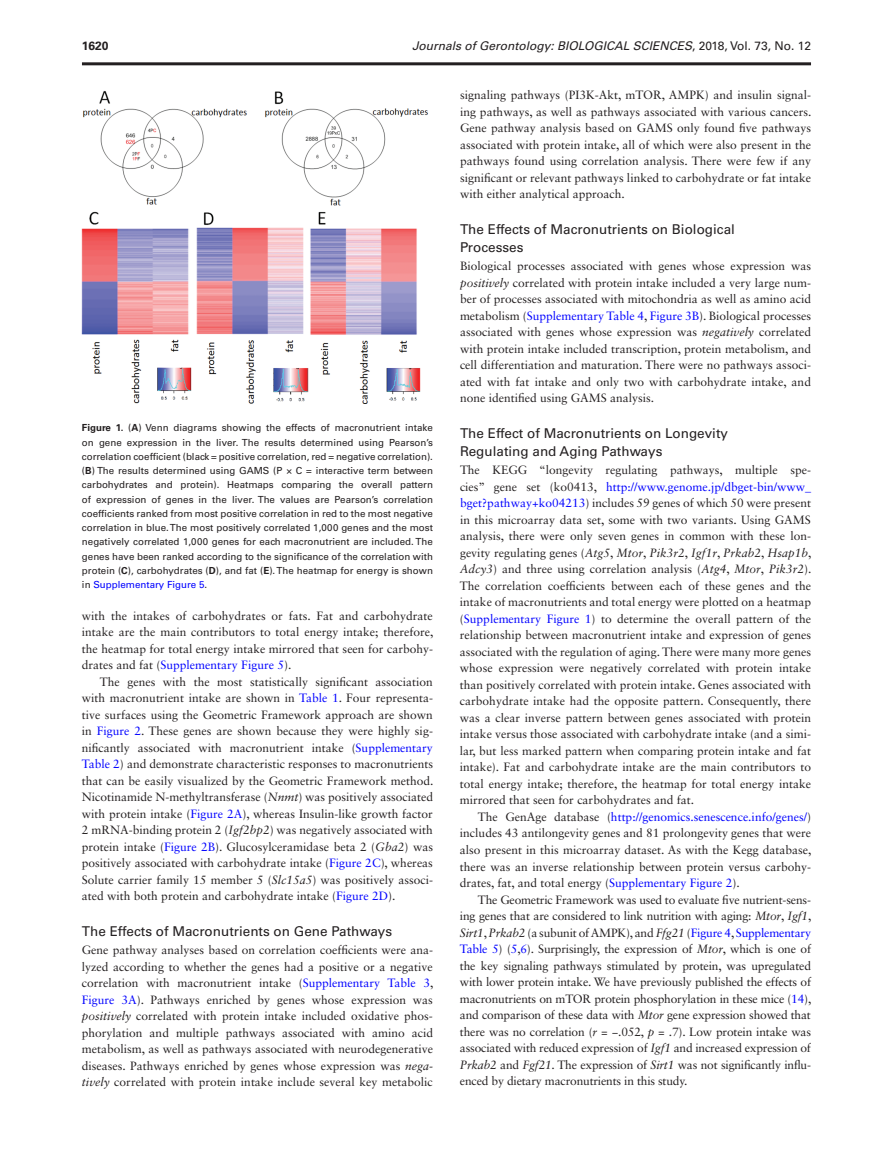
<style>
.page{position:relative;width:893px;height:1174px;background:#fff}
.page>*{position:absolute;margin:0;border:0;box-sizing:border-box;transform-origin:0 0}
.t1{font:13.5px/18px "Univers LT Std";color:#231f20}
.t2{font:12px/16.5px "Sabon LT Std";color:#231f20;text-align:justify}
.t3{font:italic 12px "Univers LT Std";color:#231f20}
.t4{font:700 12px "Univers LT Std";color:#231f20}
.t5{font:9.75px/14.2px "Univers LT Std";color:#231f20;text-align:justify}
.s1{font-style:normal}
.s2{font-weight:700}
.s3{color:#00f}
.s4{font-style:italic}
</style>
<div class="page">
<img style="left:82px;top:90px;width:346px;height:314px">
<hr style="left:82px;top:62px;width:729px;height:3px;background:#231f20">
<p class="t4" style="left:82px;top:39px;width:28px">1620</p>
<p class="t3" style="left:412px;top:39px;width:400px">Journals of Gerontology: BIOLOGICAL SCIENCES<span class="s1">, 2018, Vol. 73, No. 12</span></p>
<p class="t5" style="left:82px;top:421px;width:353px"><span class="s2">Figure 1.</span> (<span class="s2">A</span>) Venn diagrams showing the effects of macronutrient intake on gene expression in the liver. The results determined using Pearson’s correlation coefficient (black = positive correlation, red = negative correlation). (<span class="s2">B</span>) The results determined using GAMS (P × C = interactive term between carbohydrates and protein). Heatmaps comparing the overall pattern of expression of genes in the liver. The values are Pearson’s correlation coefficients ranked from most positive correlation in red to the most negative correlation in blue. The most positively correlated 1,000 genes and the most negatively correlated 1,000 genes for each macronutrient are included. The genes have been ranked according to the significance of the correlation with protein (<span class="s2">C</span>), carbohydrates (<span class="s2">D</span>), and fat (<span class="s2">E</span>). The heatmap for energy is shown in <span class="s3">Supplementary Figure 5</span>.</p>
<p class="t2" style="left:82px;top:607px;width:353px">with the intakes of carbohydrates or fats. Fat and carbohydrate intake are the main contributors to total energy intake; therefore, the heatmap for total energy intake mirrored that seen for carbohy&shy;drates and fat (<span class="s3">Supplementary Figure 5</span>).</p>
<p class="t2" style="left:82px;top:673px;width:353px;text-indent:18px">The genes with the most statistically significant association with macronutrient intake are shown in <span class="s3">Table 1</span>. Four representa&shy;tive surfaces using the Geometric Framework approach are shown in <span class="s3">Figure 2</span>. These genes are shown because they were highly sig&shy;nificantly associated with macronutrient intake (<span class="s3">Supplementary Table 2</span>) and demonstrate characteristic responses to macronutrients that can be easily visualized by the Geometric Framework method.<br>Nicotinamide N-methyltransferase (<span class="s4">Nnmt</span>) was positively associated with protein intake (<span class="s3">Figure 2A</span>), whereas Insulin-like growth factor 2 mRNA-binding protein 2 (<span class="s4">Igf2bp2</span>) was negatively associated with protein intake (<span class="s3">Figure 2B</span>). Glucosylceramidase beta 2 (<span class="s4">Gba2</span>) was positively associated with carbohydrate intake (<span class="s3">Figure 2C</span>), whereas Solute carrier family 15 member 5 (<span class="s4">Slc15a5</span>) was positively associ&shy;ated with both protein and carbohydrate intake (<span class="s3">Figure 2D</span>).</p>
<p class="t1" style="left:82px;top:922px;width:312px">The Effects of Macronutrients on Gene Pathways</p>
<p class="t2" style="left:82px;top:941px;width:353px">Gene pathway analyses based on correlation coefficients were ana&shy;lyzed according to whether the genes had a positive or a negative correlation with macronutrient intake (<span class="s3">Supplementary Table 3</span>, <span class="s3">Figure 3A</span>). Pathways enriched by genes whose expression was <span class="s4">positively</span> correlated with protein intake included oxidative phos&shy;phorylation and multiple pathways associated with amino acid metabolism, as well as pathways associated with neurodegenerative diseases. Pathways enriched by genes whose expression was <span class="s4">nega&shy;tively</span> correlated with protein intake include several key metabolic</p>
<p class="t2" style="left:460px;top:87px;width:353px">signaling pathways (PI3K-Akt, mTOR, AMPK) and insulin signal&shy;ing pathways, as well as pathways associated with various cancers.<br>Gene pathway analysis based on GAMS only found five pathways associated with protein intake, all of which were also present in the pathways found using correlation analysis. There were few if any significant or relevant pathways linked to carbohydrate or fat intake with either analytical approach.</p>
<p class="t1" style="left:460px;top:220px;width:276px">The Effects of Macronutrients on Biological<br>Processes</p>
<p class="t2" style="left:460px;top:258px;width:353px">Biological processes associated with genes whose expression was <span class="s4">positively</span> correlated with protein intake included a very large num&shy;ber of processes associated with mitochondria as well as amino acid metabolism (<span class="s3">Supplementary Table 4</span>, <span class="s3">Figure 3B</span>). Biological processes associated with genes whose expression was <span class="s4">negatively</span> correlated with protein intake included transcription, protein metabolism, and cell differentiation and maturation. There were no pathways associ&shy;ated with fat intake and only two with carbohydrate intake, and none identified using GAMS analysis.</p>
<p class="t1" style="left:460px;top:424px;width:270px">The Effect of Macronutrients on Longevity<br>Regulating and Aging Pathways</p>
<p class="t2" style="left:460px;top:462px;width:353px">The KEGG “longevity regulating pathways, multiple spe&shy;cies” gene set (ko0413, <span class="s3">http://www.genome.jp/dbget-bin/www_ bget?pathway+ko04213</span>) includes 59 genes of which 50 were present in this microarray data set, some with two variants. Using GAMS analysis, there were only seven genes in common with these lon&shy;gevity regulating genes (<span class="s4">Atg5</span>, <span class="s4">Mtor</span>, <span class="s4">Pik3r2</span>, <span class="s4">Igf1r</span>, <span class="s4">Prkab2</span>, <span class="s4">Hsap1b</span>, <span class="s4">Adcy3</span>) and three using correlation analysis (<span class="s4">Atg4</span>, <span class="s4">Mtor</span>, <span class="s4">Pik3r2</span>).<br>The correlation coefficients between each of these genes and the intake of macronutrients and total energy were plotted on a heatmap (<span class="s3">Supplementary Figure 1</span>) to determine the overall pattern of the relationship between macronutrient intake and expression of genes associated with the regulation of aging. There were many more genes whose expression were negatively correlated with protein intake than positively correlated with protein intake. Genes associated with carbohydrate intake had the opposite pattern. Consequently, there was a clear inverse pattern between genes associated with protein intake versus those associated with carbohydrate intake (and a simi&shy;lar, but less marked pattern when comparing protein intake and fat intake). Fat and carbohydrate intake are the main contributors to total energy intake; therefore, the heatmap for total energy intake mirrored that seen for carbohydrates and fat.</p>
<p class="t2" style="left:460px;top:808px;width:353px;text-indent:18px">The GenAge database (<span class="s3">http://genomics.senescence.info/genes/</span>) includes 43 antilongevity genes and 81 prolongevity genes that were also present in this microarray dataset. As with the Kegg database, there was an inverse relationship between protein versus carbohy&shy;drates, fat, and total energy (<span class="s3">Supplementary Figure 2</span>).</p>
<p class="t2" style="left:460px;top:891px;width:353px;text-indent:18px">The Geometric Framework was used to evaluate five nutrient-sens&shy;ing genes that are considered to link nutrition with aging: <span class="s4">Mtor</span>, <span class="s4">Igf1</span>, <span class="s4">Sirt1</span>, <span class="s4">Prkab2</span> (a subunit of AMPK), and <span class="s4">Ffg21</span> (<span class="s3">Figure 4</span>, <span class="s3">Supplementary Table 5</span>) (<span class="s3">5</span>,<span class="s3">6</span>). Surprisingly, the expression of <span class="s4">Mtor</span>, which is one of the key signaling pathways stimulated by protein, was upregulated with lower protein intake. We have previously published the effects of macronutrients on mTOR protein phosphorylation in these mice (<span class="s3">14</span>), and comparison of these data with <span class="s4">Mtor</span> gene expression showed that there was no correlation (<span class="s4">r</span> = −.052, <span class="s4">p</span> = .7). Low protein intake was associated with reduced expression of <span class="s4">Igf1</span> and increased expression of <span class="s4">Prkab2</span> and <span class="s4">Fgf21</span>. The expression of <span class="s4">Sirt1</span> was not significantly influ&shy;enced by dietary macronutrients in this study.</p>
</div>
